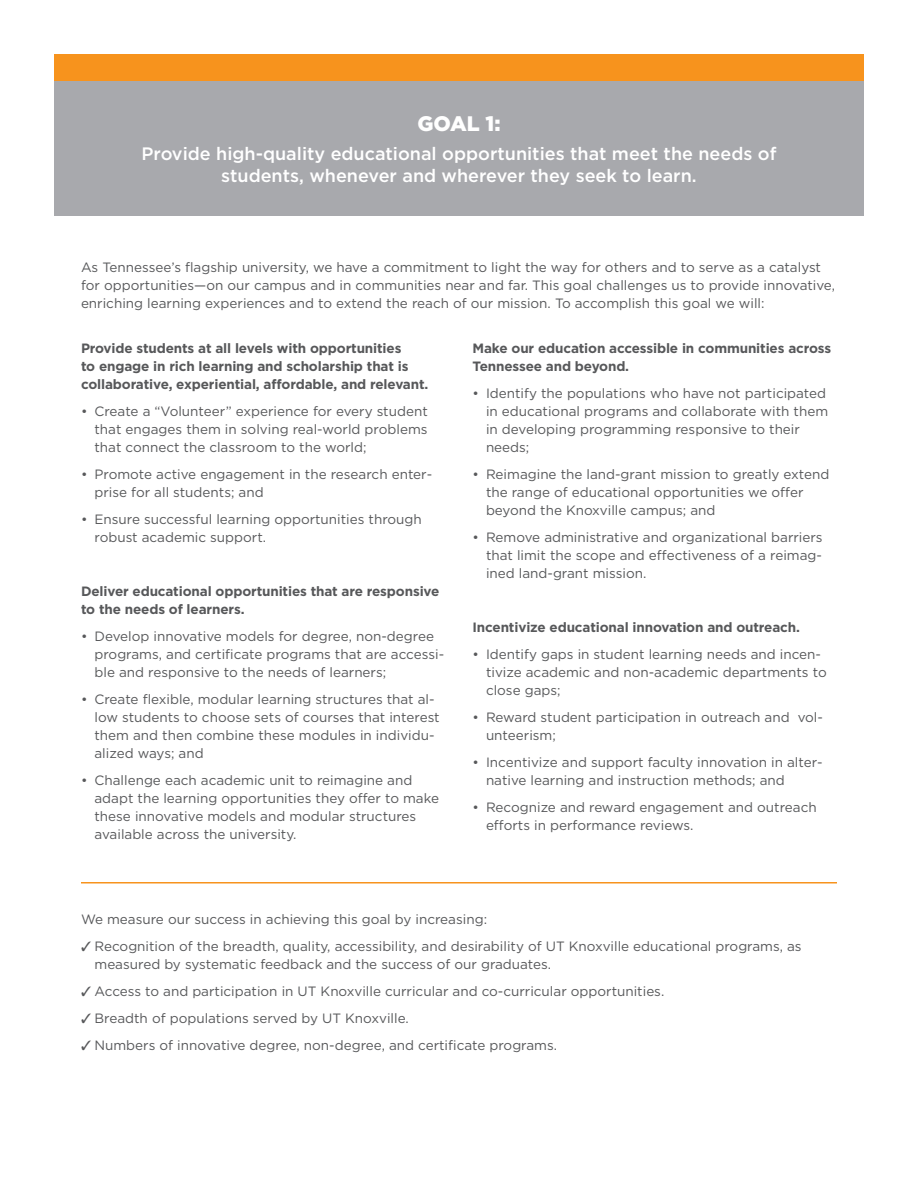
<style>
.page{position:relative;width:918px;height:1188px;background:#fff}
.page>*{position:absolute;margin:0;border:0;box-sizing:border-box;transform-origin:0 0}
.Goal{font:900 21px "Gotham";color:#fff}
.Goal_Body{font:500 18px/22.5px "Gotham";color:#fff;text-align:center}
.Body_FLRR{font:13.5px/18px "Gotham";color:#57585a}
.Body_Bold{font:700 13.5px/18px "Gotham";letter-spacing:-.01em;color:#57585a}
</style>
<div class="page">
<div style="left:54px;top:81px;width:810px;height:135px;background:#a8a9ad"></div>
<div style="left:54px;top:54px;width:810px;height:27px;background:#f7931d"></div>
<hr style="left:81px;top:882px;width:756px;height:2px;background:#f7931d">
<p class="Goal" style="left:417px;top:109px;width:85px">GOAL 1:</p>
<p class="Goal_Body" style="left:142px;top:142px;width:636px">Provide high-quality educational opportunities that meet the needs of students, whenever and wherever they seek to learn.</p>
<p class="Body_FLRR" style="left:81px;top:258px;width:756px">As Tennessee’s flagship university, we have a commitment to light the way for others and to serve as a catalyst for opportunities—on our campus and in communities near and far. This goal challenges us to provide innovative, enriching learning experiences and to extend the reach of our mission. To accomplish this goal we will:</p>
<p class="Body_Bold" style="left:81px;top:339px;width:349px">Provide students at all levels with opportunities<br>to engage in rich learning and scholarship that is collaborative, experiential, affordable, and relevant.</p>
<p class="Body_FLRR" style="left:94px;top:402px;width:335px;text-align:justify;text-indent:-14px">• Create a “Volunteer” experience for every student that engages them in solving real-world problems that connect the classroom to the world;</p>
<p class="Body_FLRR" style="left:94px;top:465px;width:339px;text-indent:-14px">• Promote active engagement in the research enter&shy;prise for all students; and</p>
<p class="Body_FLRR" style="left:94px;top:510px;width:329px;text-indent:-14px">• Ensure successful learning opportunities through robust academic support.</p>
<p class="Body_Bold" style="left:81px;top:582px;width:360px">Deliver educational opportunities that are responsive to the needs of learners.</p>
<p class="Body_FLRR" style="left:94px;top:627px;width:351px;text-indent:-14px">• Develop innovative models for degree, non-degree programs, and certificate programs that are accessi&shy;ble and responsive to the needs of learners;</p>
<p class="Body_FLRR" style="left:94px;top:690px;width:347px;text-indent:-14px">• Create flexible, modular learning structures that al&shy;low students to choose sets of courses that interest them and then combine these modules in individu&shy;alized ways; and</p>
<p class="Body_FLRR" style="left:94px;top:771px;width:346px;text-indent:-14px">• Challenge each academic unit to reimagine and adapt the learning opportunities they offer to make these innovative models and modular structures available across the university.</p>
<p class="Body_Bold" style="left:472px;top:339px;width:360px">Make our education accessible in communities across<br>Tennessee and beyond.</p>
<p class="Body_FLRR" style="left:486px;top:384px;width:344px;text-indent:-14px">• Identify the populations who have not participated in educational programs and collaborate with them in developing programming responsive to their needs;</p>
<p class="Body_FLRR" style="left:486px;top:465px;width:345px;text-indent:-14px">• Reimagine the land-grant mission to greatly extend the range of educational opportunities we offer beyond the Knoxville campus; and</p>
<p class="Body_FLRR" style="left:486px;top:528px;width:338px;text-align:justify;text-indent:-14px">• Remove administrative and organizational barriers that limit the scope and effectiveness of a reimag&shy;ined land-grant mission.</p>
<p class="Body_Bold" style="left:472px;top:618px;width:329px">Incentivize educational innovation and outreach.</p>
<p class="Body_FLRR" style="left:486px;top:645px;width:342px;text-indent:-14px">• Identify gaps in student learning needs and incen&shy;tivize academic and non-academic departments to close gaps;</p>
<p class="Body_FLRR" style="left:486px;top:708px;width:339px;text-indent:-14px">• Reward student participation in outreach and vol&shy;unteerism;</p>
<p class="Body_FLRR" style="left:486px;top:753px;width:338px;text-indent:-14px">• Incentivize and support faculty innovation in alter&shy;native learning and instruction methods; and</p>
<p class="Body_FLRR" style="left:486px;top:798px;width:332px;text-indent:-14px">• Recognize and reward engagement and outreach efforts in performance reviews.</p>
<p class="Body_FLRR" style="left:81px;top:910px;width:408px">We measure our success in achieving this goal by increasing:</p>
<p class="Body_FLRR" style="left:94px;top:937px;width:709px;text-indent:-14px">✓ Recognition of the breadth, quality, accessibility, and desirability of UT Knoxville educational programs, as measured by systematic feedback and the success of our graduates.</p>
<p class="Body_FLRR" style="left:81px;top:982px;width:585px">✓ Access to and participation in UT Knoxville curricular and co-curricular opportunities.</p>
<p class="Body_FLRR" style="left:81px;top:1009px;width:329px">✓ Breadth of populations served by UT Knoxville.</p>
<p class="Body_FLRR" style="left:81px;top:1036px;width:478px">✓ Numbers of innovative degree, non-degree, and certificate programs.</p>
</div>
